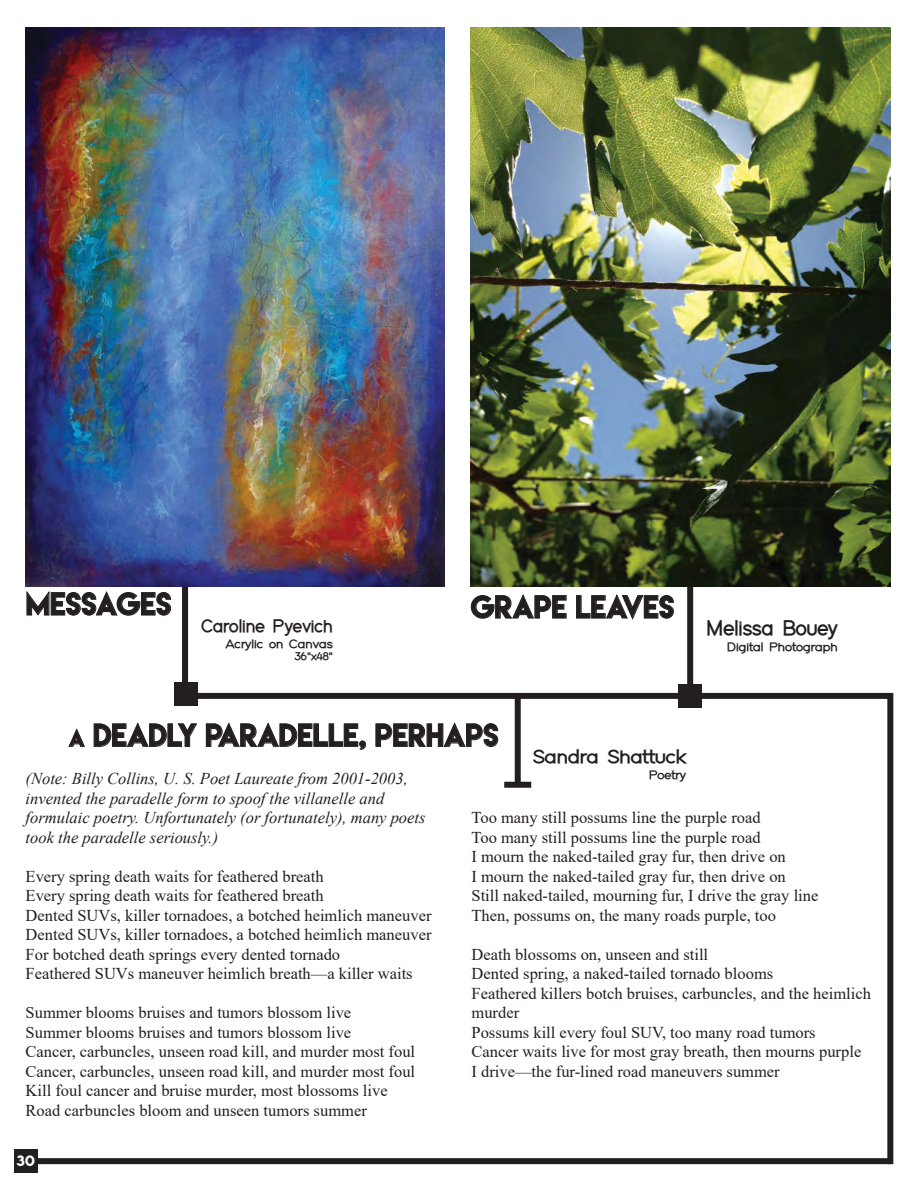
<style>
.page{position:relative;width:918px;height:1189px;background:#fff}
.page>*{position:absolute;margin:0;border:0;box-sizing:border-box;transform-origin:0 0}
.t1{font:28.5px "Lemon Milk";color:#231f20}
.t2{font:21px "Elevationnormal";color:#231f20}
.t3{font:18.9px "Elevationnormal";color:#231f20;scale:1.11 1}
.t4{font:18px "Elevationnormal";color:#231f20}
.t5{font:16.5px/19.5px "Times New Roman";color:#231f20}
.t6{font:italic 16.5px/19.5px "Times New Roman";color:#231f20}
.t7{font:13.5px "Lemon Milk";color:#fff;scale:1.11 1}
.t8{font:12.15px "Elevationnormal";color:#231f20;scale:1.11 1}
.t9{font:10.8px "Elevationnormal";color:#231f20;scale:1.11 1}
.s1{font-size:21px}
</style>
<div class="page">
<div style="left:26px;top:1158px;width:864px;height:6px;background:#231f20"></div>
<div style="left:14px;top:1149px;width:23px;height:24px;background:#231f20"></div>
<svg style="left:179px;top:562px;width:715px;height:603px"></svg>
<svg style="left:26px;top:591px;width:145px;height:25px"></svg>
<img style="left:26px;top:28px;width:418px;height:558px">
<svg style="left:470px;top:593px;width:96px;height:26px"></svg>
<svg style="left:575px;top:593px;width:99px;height:27px"></svg>
<div style="left:687px;top:577px;width:6px;height:117px;background:#231f20"></div>
<img style="left:470px;top:28px;width:420px;height:558px">
<svg style="left:68px;top:728px;width:17px;height:19px"></svg>
<svg style="left:93px;top:721px;width:104px;height:26px"></svg>
<svg style="left:205px;top:721px;width:161px;height:28px"></svg>
<svg style="left:375px;top:721px;width:123px;height:26px"></svg>
<div style="left:514px;top:696px;width:6px;height:88px;background:#231f20"></div>
<div style="left:504px;top:781px;width:27px;height:6px;background:#231f20"></div>
<div style="left:677px;top:684px;width:24px;height:24px;background:#231f20"></div>
<div style="left:174px;top:682px;width:24px;height:24px;background:#231f20"></div>
<p class="t1" style="left:26px;top:584px;width:147px">MESSAGES</p>
<p class="t4" style="left:201px;top:617px;width:133px">Caroline Pyevich</p>
<p class="t8" style="left:226px;top:638px;width:98px">Acrylic on Canvas</p>
<p class="t9" style="left:295px;top:651px;width:36px">36"x48"</p>
<p class="t1" style="left:470px;top:587px;width:205px">GRAPE LEAVES</p>
<p class="t2" style="left:706px;top:618px;width:133px">Melissa Bouey</p>
<p class="t8" style="left:726px;top:641px;width:101px">Digital Photograph</p>
<p class="t1" style="left:69px;top:715px;width:431px"><span class="s1">A</span> DEADLY PARADELLE, PERHAPS</p>
<p class="t3" style="left:533px;top:748px;width:139px">Sandra Shattuck</p>
<p class="t8" style="left:648px;top:770px;width:35px">Poetry</p>
<p class="t6" style="left:26px;top:768px;width:401px">(Note: Billy Collins, U. S. Poet Laureate from 2001-2003, invented the paradelle form to spoof the villanelle and formulaic poetry. Unfortunately (or fortunately), many poets took the paradelle seriously.)</p>
<p class="t5" style="left:26px;top:866px;width:299px">Every spring death waits for feathered breath</p>
<p class="t5" style="left:26px;top:885px;width:299px">Every spring death waits for feathered breath</p>
<p class="t5" style="left:26px;top:905px;width:407px">Dented SUVs, killer tornadoes, a botched heimlich maneuver</p>
<p class="t5" style="left:26px;top:924px;width:407px">Dented SUVs, killer tornadoes, a botched heimlich maneuver</p>
<p class="t5" style="left:26px;top:944px;width:316px">For botched death springs every dented tornado</p>
<p class="t5" style="left:26px;top:963px;width:388px">Feathered SUVs maneuver heimlich breath—a killer waits</p>
<p class="t5" style="left:26px;top:1002px;width:327px">Summer blooms bruises and tumors blossom live</p>
<p class="t5" style="left:26px;top:1022px;width:327px">Summer blooms bruises and tumors blossom live</p>
<p class="t5" style="left:26px;top:1041px;width:391px">Cancer, carbuncles, unseen road kill, and murder most foul</p>
<p class="t5" style="left:26px;top:1061px;width:391px">Cancer, carbuncles, unseen road kill, and murder most foul</p>
<p class="t5" style="left:26px;top:1080px;width:363px">Kill foul cancer and bruise murder, most blossoms live</p>
<p class="t5" style="left:26px;top:1100px;width:342px">Road carbuncles bloom and unseen tumors summer</p>
<p class="t5" style="left:471px;top:807px;width:290px">Too many still possums line the purple road</p>
<p class="t5" style="left:471px;top:827px;width:290px">Too many still possums line the purple road</p>
<p class="t5" style="left:471px;top:846px;width:316px">I mourn the naked-tailed gray fur, then drive on</p>
<p class="t5" style="left:471px;top:866px;width:316px">I mourn the naked-tailed gray fur, then drive on</p>
<p class="t5" style="left:471px;top:885px;width:348px">Still naked-tailed, mourning fur, I drive the gray line</p>
<p class="t5" style="left:471px;top:905px;width:306px">Then, possums on, the many roads purple, too</p>
<p class="t5" style="left:471px;top:944px;width:238px">Death blossoms on, unseen and still</p>
<p class="t5" style="left:471px;top:963px;width:303px">Dented spring, a naked-tailed tornado blooms</p>
<p class="t5" style="left:471px;top:983px;width:401px">Feathered killers botch bruises, carbuncles, and the heimlich murder</p>
<p class="t5" style="left:471px;top:1022px;width:345px">Possums kill every foul SUV, too many road tumors</p>
<p class="t5" style="left:471px;top:1041px;width:391px">Cancer waits live for most gray breath, then mourns purple</p>
<p class="t5" style="left:471px;top:1061px;width:310px">I drive—the fur-lined road maneuvers summer</p>
<p class="t7" style="left:16px;top:1151px;width:18px">30</p>
</div>
